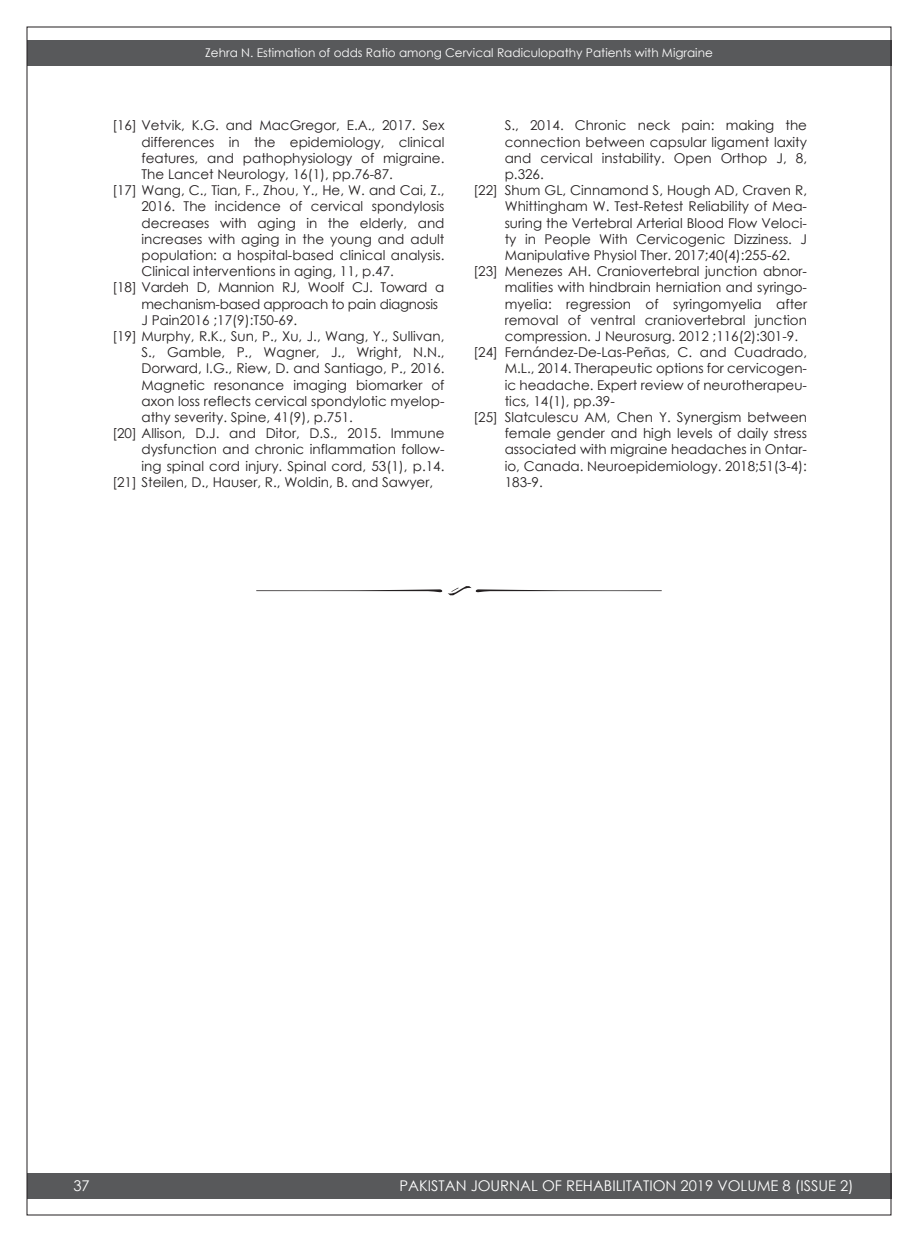
<style>
.page{position:relative;width:918px;height:1242px;background:#fff}
.page>*{position:absolute;margin:0;border:0;box-sizing:border-box;transform-origin:0 0}
.t1{font:14.7px "Century Gothic";color:#fff}
.t2{font:13.5px/16.2px "Century Gothic";color:#231f20}
.t3{font:13.5px "Century Gothic";letter-spacing:-.02em;color:#231f20}
.t4{font:12px "Century Gothic";color:#fff}
</style>
<div class="page">
<div style="left:27px;top:40px;width:864px;height:26px;background:#58595b"></div>
<div style="left:27px;top:1173px;width:864px;height:26px;background:#58595b"></div>
<svg style="left:256px;top:589px;width:186px;height:3px"></svg>
<svg style="left:448px;top:586px;width:214px;height:9px"></svg>
<p class="t4" style="left:205px;top:45px;width:509px">Zehra N. Estimation of odds Ratio among Cervical Radiculopathy Patients with Migraine</p>
<p class="t2" style="left:112px;top:117px;width:334px">[16] Vetvik, K.G. and MacGregor, E.A., 2017. Sex</p>
<p class="t2" style="left:142px;top:133px;width:304px">differences in the epidemiology, clinical</p>
<p class="t2" style="left:142px;top:149px;width:305px">features, and pathophysiology of migraine.</p>
<p class="t2" style="left:142px;top:166px;width:253px">The Lancet Neurology, 16(1), pp.76-87.</p>
<p class="t2" style="left:112px;top:182px;width:334px">[17] Wang, C., Tian, F., Zhou, Y., He, W. and Cai, Z.,</p>
<p class="t2" style="left:142px;top:198px;width:304px">2016. The incidence of cervical spondylosis</p>
<p class="t2" style="left:142px;top:214px;width:305px">decreases with aging in the elderly, and</p>
<p class="t2" style="left:142px;top:230px;width:304px">increases with aging in the young and adult</p>
<p class="t2" style="left:142px;top:247px;width:304px">population: a hospital-based clinical analysis.</p>
<p class="t2" style="left:142px;top:263px;width:254px">Clinical interventions in aging, 11, p.47.</p>
<p class="t3" style="left:112px;top:279px;width:334px">[18] Vardeh D, Mannion RJ, Woolf CJ. Toward a</p>
<p class="t3" style="left:142px;top:295px;width:298px">mechanism-based approach to pain diagnosis</p>
<p class="t2" style="left:142px;top:311px;width:157px">J Pain2016 ;17(9):T50-69.</p>
<p class="t2" style="left:112px;top:328px;width:334px">[19] Murphy, R.K., Sun, P., Xu, J., Wang, Y., Sullivan,</p>
<p class="t2" style="left:142px;top:344px;width:305px">S., Gamble, P., Wagner, J., Wright, N.N.,</p>
<p class="t2" style="left:142px;top:360px;width:305px">Dorward, I.G., Riew, D. and Santiago, P., 2016.</p>
<p class="t2" style="left:142px;top:376px;width:305px">Magnetic resonance imaging biomarker of</p>
<p class="t2" style="left:142px;top:392px;width:305px">axon loss reflects cervical spondylotic myelop-</p>
<p class="t2" style="left:142px;top:409px;width:213px">athy severity. Spine, 41(9), p.751.</p>
<p class="t2" style="left:112px;top:425px;width:334px">[20] Allison, D.J. and Ditor, D.S., 2015. Immune</p>
<p class="t2" style="left:142px;top:441px;width:305px">dysfunction and chronic inflammation follow-</p>
<p class="t2" style="left:142px;top:457px;width:304px">ing spinal cord injury. Spinal cord, 53(1), p.14.</p>
<p class="t2" style="left:112px;top:473px;width:322px">[21] Steilen, D., Hauser, R., Woldin, B. and Sawyer,</p>
<p class="t2" style="left:474px;top:182px;width:26px">[22]</p>
<p class="t2" style="left:474px;top:263px;width:26px">[23]</p>
<p class="t2" style="left:474px;top:344px;width:26px">[24]</p>
<p class="t2" style="left:474px;top:409px;width:26px">[25]</p>
<p class="t2" style="left:505px;top:117px;width:304px">S., 2014. Chronic neck pain: making the connection between capsular ligament laxity and cervical instability. Open Orthop J, 8, p.326.<br>Shum GL, Cinnamond S, Hough AD, Craven R, Whittingham W. Test-Retest Reliability of Mea&shy;suring the Vertebral Arterial Blood Flow Veloci&shy;ty in People With Cervicogenic Dizziness. J Manipulative Physiol Ther. 2017;40(4):255-62.<br>Menezes AH. Craniovertebral junction abnor&shy;malities with hindbrain herniation and syringo&shy;myelia: regression of syringomyelia after removal of ventral craniovertebral junction compression. J Neurosurg. 2012 ;116(2):301-9.<br>Fernández-De-Las-Peñas, C. and Cuadrado, M.L., 2014. Therapeutic options for cervicogen&shy;ic headache. Expert review of neurotherapeu&shy;tics, 14(1), pp.39-<br>Slatculescu AM, Chen Y. Synergism between female gender and high levels of daily stress associated with migraine headaches in Ontar&shy;io, Canada. Neuroepidemiology. 2018;51(3-4):<br>183-9.</p>
<p class="t1" style="left:73px;top:1176px;width:18px">37</p>
<p class="t1" style="left:399px;top:1176px;width:456px">PAKISTAN JOURNAL OF REHABILITATION 2019 VOLUME 8 (ISSUE 2)</p>
</div>
